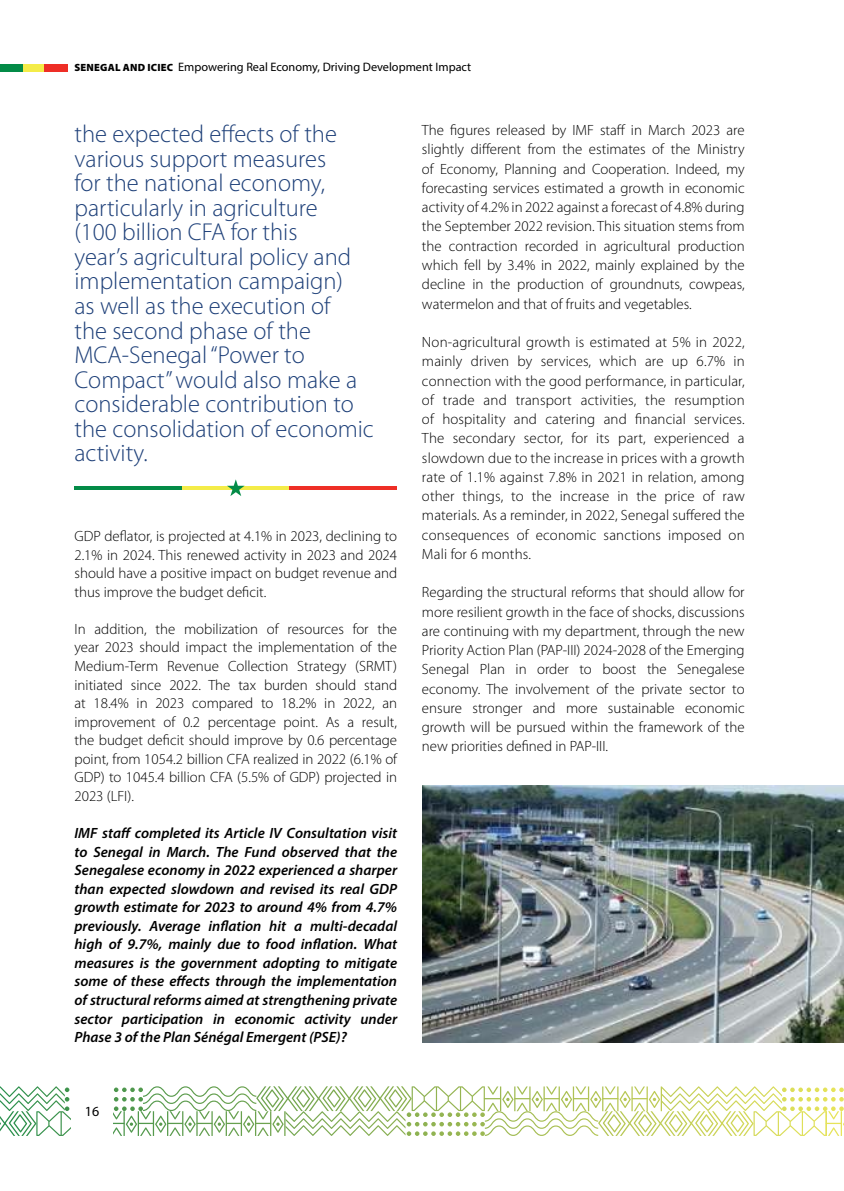
<style>
.page{position:relative;width:844px;height:1191px;background:#fff}
.page>*{position:absolute;margin:0;border:0;box-sizing:border-box;transform-origin:0 0}
.t1{font:300 24.5px/24.5px "Myriad Pro";color:#1e4079}
.t2{font:300 14.88px/19.2px "Myriad Pro";color:#000;text-align:justify}
.t3{font:italic 600 14.88px/18.6px "Myriad Pro";color:#000;text-align:justify}
.t4{font:14px "Myriad Pro";color:#000}
.t5{font:12.25px "Myriad Pro";color:#000}
.s1{font-weight:900;font-size:10.5px}
</style>
<div class="page">
<svg style="left:0;top:1086px;width:843px;height:50px"></svg>
<div style="left:71px;top:1067px;width:42px;height:87px;background:#fff"></div>
<div style="left:23px;top:64px;width:22px;height:7px;background:#f4ec48"></div>
<div style="left:0;top:64px;width:23px;height:7px;background:#038b47"></div>
<div style="left:45px;top:64px;width:23px;height:7px;background:#ee2e26"></div>
<hr style="left:182px;top:486px;width:107px;height:3px;background:#f4ec48">
<hr style="left:74px;top:486px;width:108px;height:3px;background:#038b47">
<hr style="left:289px;top:486px;width:108px;height:3px;background:#ee2e26">
<svg style="left:227px;top:479px;width:17px;height:17px"></svg>
<img style="left:422px;top:785px;width:421px;height:257px">
<p class="t5" style="left:74px;top:59px;width:398px"><span class="s1">SENEGAL AN D ICIEC</span> Empowering Real Economy, Driving Development Impact</p>
<p class="t1" style="left:74px;top:122px;width:301px">the expected effects of the various support measures<br>for the national economy, particularly in agriculture<br>(100 billion CFA for this<br>year’s agricultural policy and implementation campaign)<br>as well as the execution of<br>the second phase of the<br>MCA-Senegal “Power to<br>Compact” would also make a considerable contribution to the consolidation of economic activity.</p>
<p class="t2" style="left:74px;top:527px;width:324px;line-height:18.6px">GDP deflator, is projected at 4.1% in 2023, declining to 2.1% in 2024. This renewed activity in 2023 and 2024 should have a positive impact on budget revenue and thus improve the budget deficit.</p>
<p class="t2" style="left:74px;top:620px;width:324px;line-height:18.6px">In addition, the mobilization of resources for the year 2023 should impact the implementation of the Medium-Term Revenue Collection Strategy (SRMT) initiated since 2022. The tax burden should stand at 18.4% in 2023 compared to 18.2% in 2022, an improvement of 0.2 percentage point. As a result, the budget deficit should improve by 0.6 percentage point, from 1054.2 billion CFA realized in 2022 (6.1% of GDP) to 1045.4 billion CFA (5.5% of GDP) projected in 2023 (LFI).</p>
<p class="t3" style="left:74px;top:823px;width:324px">IMF staff completed its Article IV Consultation visit to Senegal in March. The Fund observed that the Senegalese economy in 2022 experienced a sharper than expected slowdown and revised its real GDP growth estimate for 2023 to around 4% from 4.7% previously. Average inflation hit a multi-decadal high of 9.7%, mainly due to food inflation. What measures is the government adopting to mitigate some of these effects through the implementation of structural reforms aimed at strengthening private sector participation in economic activity under Phase 3 of the Plan Sénégal Emergent (PSE)?</p>
<p class="t2" style="left:422px;top:121px;width:324px">The figures released by IMF staff in March 2023 are slightly different from the estimates of the Ministry of Economy, Planning and Cooperation. Indeed, my forecasting services estimated a growth in economic activity of 4.2% in 2022 against a forecast of 4.8% during the September 2022 revision. This situation stems from the contraction recorded in agricultural production which fell by 3.4% in 2022, mainly explained by the decline in the production of groundnuts, cowpeas, watermelon and that of fruits and vegetables.</p>
<p class="t2" style="left:422px;top:333px;width:324px">Non-agricultural growth is estimated at 5% in 2022, mainly driven by services, which are up 6.7% in connection with the good performance, in particular, of trade and transport activities, the resumption of hospitality and catering and financial services.<br>The secondary sector, for its part, experienced a slowdown due to the increase in prices with a growth rate of 1.1% against 7.8% in 2021 in relation, among other things, to the increase in the price of raw materials. As a reminder, in 2022, Senegal suffered the consequences of economic sanctions imposed on Mali for 6 months.</p>
<p class="t2" style="left:422px;top:583px;width:324px">Regarding the structural reforms that should allow for more resilient growth in the face of shocks, discussions are continuing with my department, through the new Priority Action Plan (PAP-III) 2024-2028 of the Emerging Senegal Plan in order to boost the Senegalese economy. The involvement of the private sector to ensure stronger and more sustainable economic growth will be pursued within the framework of the new priorities defined in PAP-III.</p>
<p class="t4" style="left:85px;top:1103px;width:16px">16</p>
</div>
